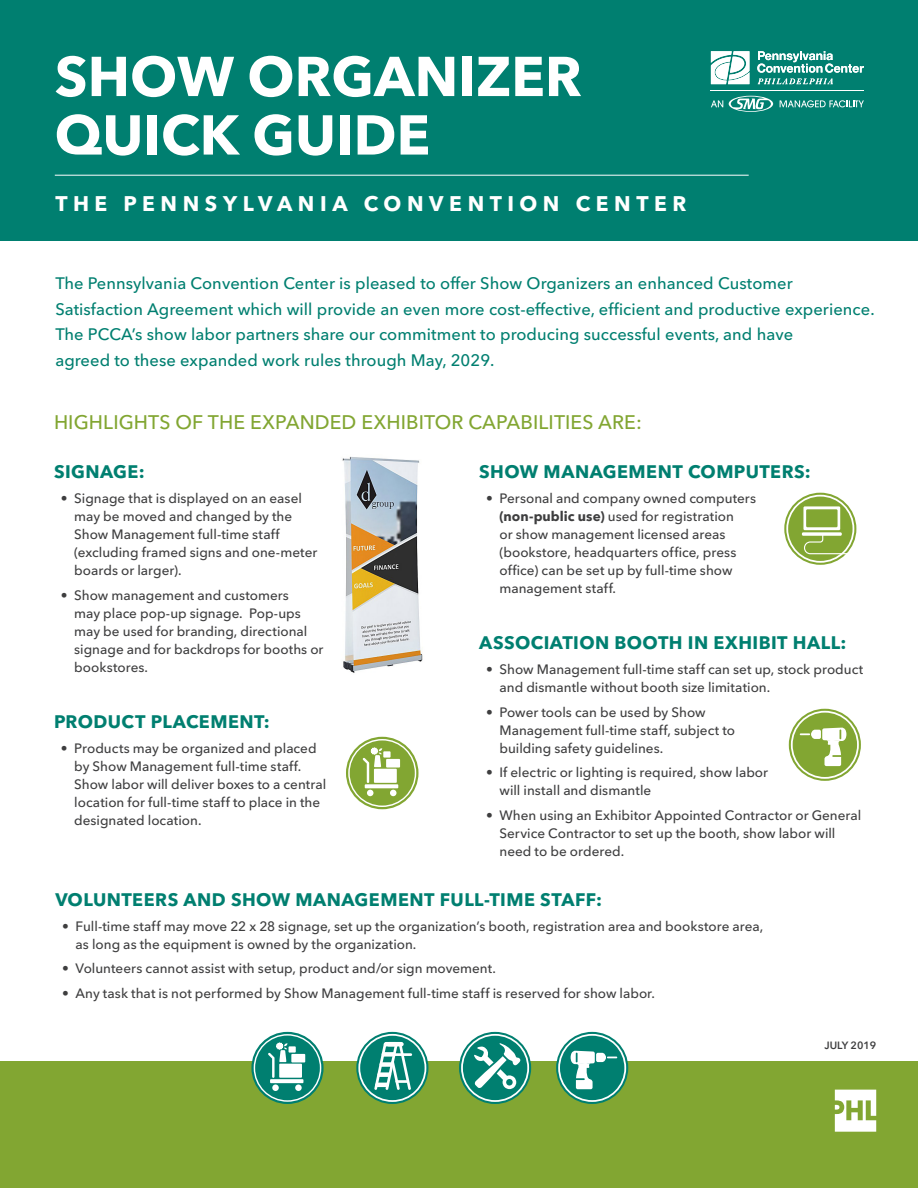
<style>
.page{position:relative;width:918px;height:1188px;background:#fff}
.page>*{position:absolute;margin:0;border:0;box-sizing:border-box;transform-origin:0 0}
.MAIN_HDR{font:700 55.5px/58.5px "Avenir Next LT Pro";color:#fff}
.INtro_copy{font:700 21px "Avenir Next LT Pro";letter-spacing:.265em;color:#fff}
.INtro_copy-2{font:500 19.5px "Avenir Next LT Pro";letter-spacing:.005em;color:#82a632}
.t1{font:700 18px "Avenir Next LT Pro";letter-spacing:.025em;color:#007f70}
.INtro_copy-3{font:500 16.5px/25.5px "Avenir Next LT Pro";letter-spacing:.005em;color:#007f70}
.t2{font:500 13.5px/18px "Avenir Next LT Pro";color:#3e3e3f}
.t3{font:600 10.5px "Avenir Next LT Pro";color:#3e3e3f}
.s1{font-weight:700}
</style>
<div class="page">
<div style="left:0;top:0;width:918px;height:241px;background:#007f70"></div>
<hr style="left:55px;top:175px;width:694px;height:1px;background:#fff">
<div style="left:0;top:1062px;width:918px;height:126px;background:#82a632"></div>
<hr style="left:711px;top:91px;width:153px;height:1px;background:#fff">
<svg style="left:757px;top:51px;width:107px;height:22px"></svg>
<svg style="left:758px;top:79px;width:75px;height:5px"></svg>
<svg style="left:711px;top:51px;width:38px;height:33px"></svg>
<svg style="left:729px;top:96px;width:44px;height:16px"></svg>
<svg style="left:711px;top:100px;width:12px;height:7px"></svg>
<svg style="left:780px;top:100px;width:84px;height:7px"></svg>
<svg style="left:835px;top:1090px;width:41px;height:42px"></svg>
<svg style="left:556px;top:1032px;width:72px;height:72px"></svg>
<svg style="left:558px;top:1034px;width:68px;height:68px"></svg>
<svg style="left:459px;top:1032px;width:72px;height:72px"></svg>
<svg style="left:461px;top:1034px;width:68px;height:68px"></svg>
<svg style="left:356px;top:1032px;width:72px;height:72px"></svg>
<svg style="left:358px;top:1034px;width:68px;height:68px"></svg>
<hr style="left:384px;top:1042px;width:14px;height:4px;background:#fff;border-radius:2px">
<div style="left:382px;top:1052px;width:14px;height:5px;background:#fff;border-radius:2px"></div>
<div style="left:380px;top:1062px;width:13px;height:5px;background:#fff;border-radius:2px"></div>
<div style="left:377px;top:1072px;width:14px;height:5px;background:#fff;border-radius:2px"></div>
<hr style="left:375px;top:1083px;width:14px;height:4px;background:#fff;border-radius:2px">
<hr style="left:388px;top:1053px;width:24px;height:3px;background:#fff">
<hr style="left:395px;top:1080px;width:14px;height:3px;background:#fff">
<svg style="left:251px;top:1032px;width:73px;height:72px"></svg>
<svg style="left:254px;top:1034px;width:67px;height:68px"></svg>
<svg style="left:789px;top:709px;width:72px;height:72px"></svg>
<svg style="left:791px;top:711px;width:68px;height:68px"></svg>
<img style="left:342px;top:456px;width:81px;height:217px">
<svg style="left:346px;top:737px;width:72px;height:72px"></svg>
<svg style="left:348px;top:739px;width:68px;height:68px"></svg>
<svg style="left:786px;top:495px;width:71px;height:68px"></svg>
<p class="MAIN_HDR" style="left:55px;top:47px;width:528px">SHOW ORGANIZER<br>QUICK GUIDE</p>
<p class="INtro_copy" style="left:55px;top:191px;width:633px">THE PENNSYLVANIA CONVENTION CENTER</p>
<p class="INtro_copy-3" style="left:55px;top:270px;width:821px">The Pennsylvania Convention Center is pleased to offer Show Organizers an enhanced Customer Satisfaction Agreement which will provide an even more cost-effective, efficient and productive experience.<br>The PCCA’s show labor partners share our commitment to producing successful events, and have<br>agreed to these expanded work rules through May, 2029.</p>
<p class="INtro_copy-2" style="left:54px;top:410px;width:589px">HIGHLIGHTS OF THE EXPANDED EXHIBITOR CAPABILITIES ARE:</p>
<h2 class="t1" style="left:54px;top:461px;width:92px">SIGNAGE:</h2>
<p class="t2" style="left:74px;top:489px;width:245px;text-indent:-14px">• Signage that is displayed on an easel may be moved and changed by the<br>Show Management full-time staff (excluding framed signs and one-meter boards or larger).</p>
<p class="t2" style="left:74px;top:586px;width:251px;text-indent:-14px">• Show management and customers<br>may place pop-up signage. Pop-ups may be used for branding, directional signage and for backdrops for booths or bookstores.</p>
<h2 class="t1" style="left:479px;top:461px;width:333px">SHOW MANAGEMENT COMPUTERS:</h2>
<p class="t2" style="left:500px;top:489px;width:258px;text-indent:-14px">• Personal and company owned computers <span class="s1">(non-public use)</span> used for registration<br>or show management licensed areas (bookstore, headquarters office, press office) can be set up by full-time show management staff.</p>
<h2 class="t1" style="left:479px;top:632px;width:369px">ASSOCIATION BOOTH IN EXHIBIT HALL:</h2>
<p class="t2" style="left:500px;top:660px;width:365px;text-indent:-14px">• Show Management full-time staff can set up, stock product and dismantle without booth size limitation.</p>
<p class="t2" style="left:500px;top:703px;width:237px;text-indent:-14px">• Power tools can be used by Show<br>Management full-time staff, subject to building safety guidelines.</p>
<p class="t2" style="left:500px;top:764px;width:270px;text-indent:-14px">• If electric or lighting is required, show labor will install and dismantle</p>
<p class="t2" style="left:500px;top:806px;width:363px;text-indent:-14px">• When using an Exhibitor Appointed Contractor or General<br>Service Contractor to set up the booth, show labor will need to be ordered.</p>
<h2 class="t1" style="left:55px;top:888px;width:548px">VOLUNTEERS AND SHOW MANAGEMENT FULL-TIME STAFF:</h2>
<p class="t2" style="left:76px;top:917px;width:689px;text-indent:-14px">• Full-time staff may move 22 x 28 signage, set up the organization’s booth, registration area and bookstore area, as long as the equipment is owned by the organization.</p>
<p class="t2" style="left:62px;top:960px;width:435px">• Volunteers cannot assist with setup, product and/or sign movement.</p>
<p class="t2" style="left:62px;top:984px;width:594px">• Any task that is not performed by Show Management full-time staff is reserved for show labor.</p>
<h2 class="t1" style="left:54px;top:711px;width:217px">PRODUCT PLACEMENT:</h2>
<p class="t2" style="left:74px;top:739px;width:254px;text-indent:-14px">• Products may be organized and placed by Show Management full-time staff.<br>Show labor will deliver boxes to a central location for full-time staff to place in the designated location.</p>
<p class="t3" style="left:825px;top:1039px;width:53px">JULY 2019</p>
</div>
